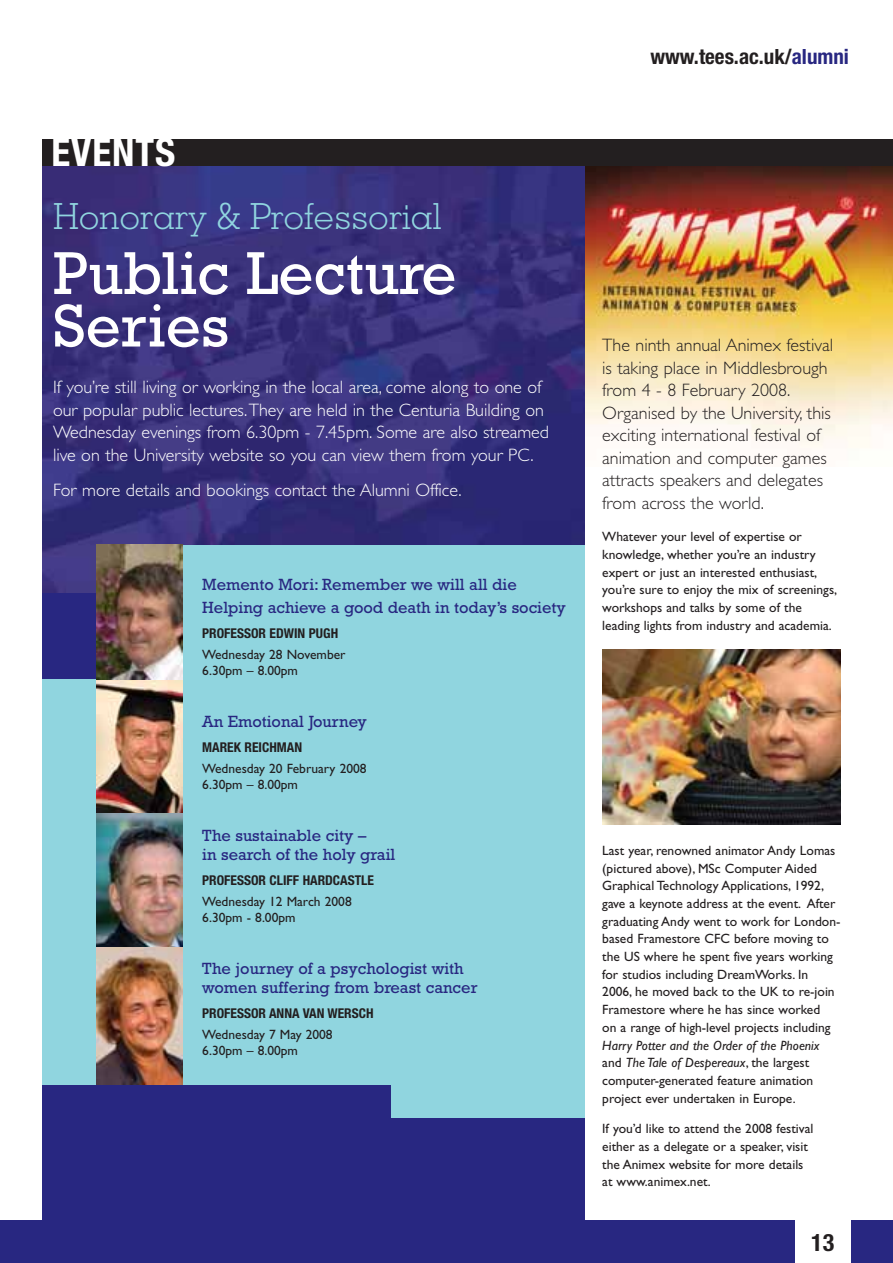
<style>
.page{position:relative;width:893px;height:1263px;background:#fff}
.page>*{position:absolute;margin:0;border:0;box-sizing:border-box;transform-origin:0 0}
.t1{font:61.5px/52.5px "Rockwell";color:#fff}
.t2{font:700 condensed 39px "Helvetica Neue";letter-spacing:.025em;color:#fff}
.t3{font:300 36px "Geometric Slab 703 BT";color:#90d5df}
.t4{font:700 condensed 24px "Helvetica Neue";color:#231f20}
.t5{font:700 condensed 21px "Helvetica Neue";color:#231f20}
.t6{font:300 18px/22.5px "Gill Sans";color:#fff}
.t7{font:300 18px/22.5px "Gill Sans";color:#231f20}
.t8{font:16.5px/18.9px "Rockwell";color:#282781}
.t9{font:13.5px/17.7px "Gill Sans";color:#231f20}
.t10{font:700 condensed 13.5px "Helvetica Neue";color:#231f20}
.s1{color:#282781}
.s2{font-style:italic}
</style>
<div class="page">
<img style="left:585px;top:166px;width:308px;height:282px">
<div style="left:43px;top:150px;width:542px;height:1113px;background:#282781"></div>
<img style="left:43px;top:166px;width:542px;height:427px">
<div style="left:602px;top:649px;width:238px;height:180px;background:linear-gradient(to right,#fff,#fff)"></div>
<img style="left:602px;top:649px;width:238px;height:175px">
<div style="left:0;top:1220px;width:893px;height:43px;background:#282781"></div>
<div style="left:795px;top:1220px;width:55px;height:43px;background:#fff"></div>
<div style="left:43px;top:139px;width:850px;height:27px;background:#231f20"></div>
<div style="left:43px;top:679px;width:529px;height:405px;background:#90d5df"></div>
<div style="left:144px;top:545px;width:419px;height:537px;background:#90d5df"></div>
<div style="left:391px;top:545px;width:194px;height:572px;background:#90d5df"></div>
<img style="left:97px;top:679px;width:86px;height:134px">
<img style="left:97px;top:813px;width:86px;height:134px">
<img style="left:97px;top:947px;width:86px;height:137px">
<img style="left:97px;top:545px;width:86px;height:134px">
<h2 class="t2" style="left:52px;top:138px;width:125px">EVENTS</h2>
<h3 class="t3" style="left:53px;top:203px;width:390px">Honorary &amp; Professorial</h3>
<h1 class="t1" style="left:53px;top:253px;width:405px">Public Lecture<br>Series</h1>
<p class="t6" style="left:53px;top:378px;width:497px">If you’re still living or working in the local area, come along to one of our popular public lectures. They are held in the Centuria Building on Wednesday evenings from 6.30pm - 7.45pm. Some are also streamed live on the University website so you can view them from your PC.</p>
<h3 class="t6" style="left:53px;top:480px;width:410px">For more details and bookings contact the Alumni Office.</h3>
<p class="t8" style="left:202px;top:574px;width:365px;line-height:23.2px">Memento Mori: Remember we will all die<br>Helping achieve a good death in today’s society</p>
<p class="t10" style="left:202px;top:628px;width:137px">PROFESSOR EDWIN PUGH</p>
<p class="t9" style="left:202px;top:648px;width:145px;line-height:15.9px">Wednesday 28 November<br>6.30pm – 8.00pm</p>
<p class="t8" style="left:202px;top:714px;width:166px">An Emotional Journey</p>
<p class="t10" style="left:202px;top:742px;width:101px">MAREK REICHMAN</p>
<p class="t9" style="left:202px;top:762px;width:166px;line-height:15.9px">Wednesday 20 February 2008<br>6.30pm – 8.00pm</p>
<p class="t8" style="left:202px;top:828px;width:195px">The sustainable city –<br>in search of the holy grail</p>
<p class="t10" style="left:202px;top:875px;width:173px">PROFESSOR CLIFF HARDCASTLE</p>
<p class="t9" style="left:202px;top:895px;width:151px;line-height:15.9px">Wednesday 12 March 2008<br>6.30pm - 8.00pm</p>
<p class="t8" style="left:202px;top:961px;width:277px">The journey of a psychologist with women suffering from breast cancer</p>
<p class="t10" style="left:202px;top:1008px;width:173px">PROFESSOR ANNA VAN WERSCH</p>
<p class="t9" style="left:202px;top:1028px;width:132px;line-height:15.9px">Wednesday 7 May 2008<br>6.30pm – 8.00pm</p>
<h3 class="t5" style="left:650px;top:49px;width:200px">www.tees.ac.uk/<span class="s1">alumni</span></h3>
<p class="t7" style="left:602px;top:336px;width:232px">The ninth annual Animex festival is taking place in Middlesbrough from 4 - 8 February 2008.<br>Organised by the University, this exciting international festival of animation and computer games attracts speakers and delegates from across the world.</p>
<p class="t9" style="left:602px;top:529px;width:236px">Whatever your level of expertise or knowledge, whether you’re an industry expert or just an interested enthusiast, you’re sure to enjoy the mix of screenings, workshops and talks by some of the leading lights from industry and academia.</p>
<p class="t9" style="left:602px;top:843px;width:240px">Last year, renowned animator Andy Lomas (pictured above), MSc Computer Aided Graphical Technology Applications, 1992, gave a keynote address at the event. After graduating Andy went to work for London&shy;based Framestore CFC before moving to the US where he spent five years working for studios including DreamWorks. In 2006, he moved back to the UK to re-join Framestore where he has since worked<br>on a range of high-level projects including</p>
<p class="t9" style="left:602px;top:1038px;width:219px"><span class="s2">Harry Potter and the Order of the Phoenix </span>and <span class="s2">The Tale of Despereaux</span>, the largest computer-generated feature animation project ever undertaken in Europe.</p>
<p class="t9" style="left:602px;top:1121px;width:213px">If you’d like to attend the 2008 festival either as a delegate or a speaker, visit the Animex website for more details at www.animex.net.</p>
<h3 class="t4" style="left:811px;top:1233px;width:25px">13</h3>
</div>
